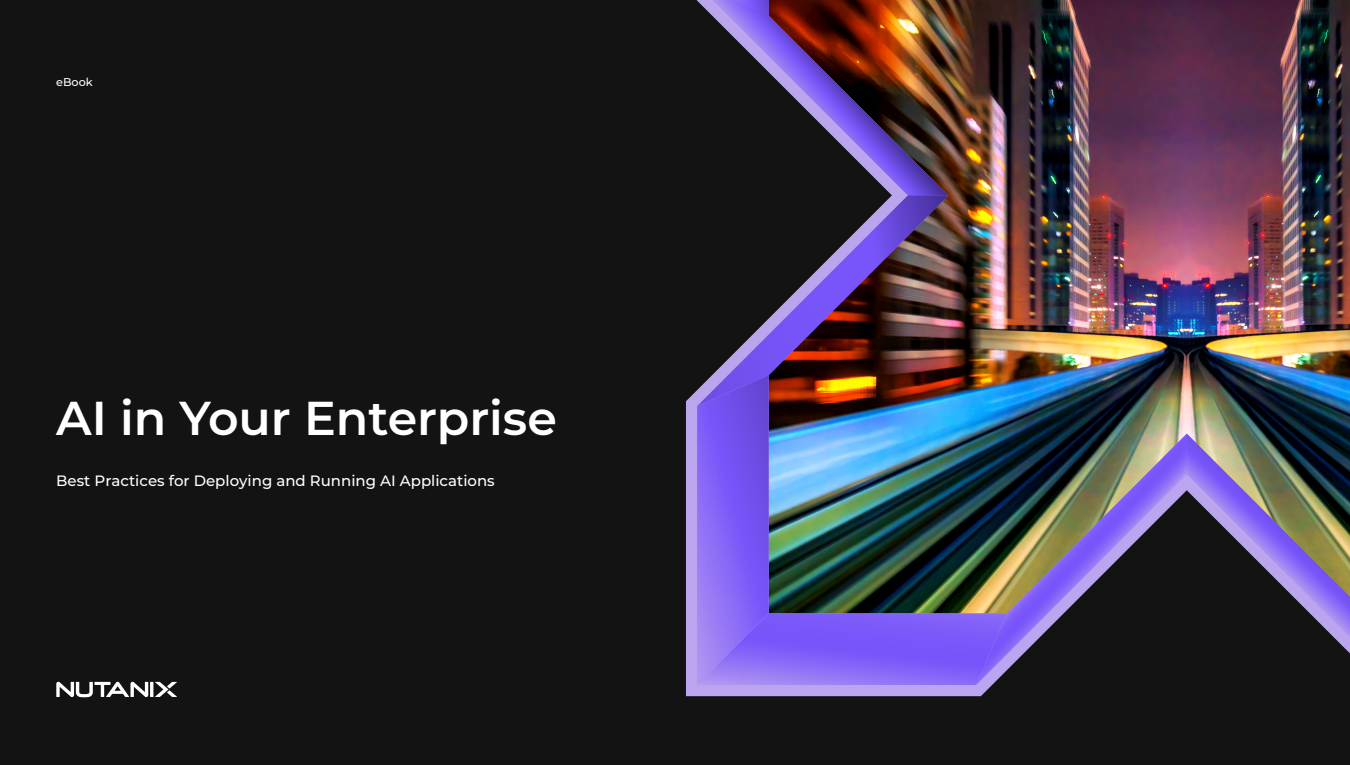
<style>
.page{position:relative;width:1350px;height:765px;background:#131313}
.page>*{position:absolute;margin:0;border:0;box-sizing:border-box;transform-origin:0 0}
.t1{font:600 47.5px "Montserrat";color:#fff}
.t2{font:500 15px "Montserrat";color:#fff}
.t3{font:500 11.25px "Montserrat";color:#fff}
</style>
<div class="page">
<svg style="left:56px;top:682px;width:121px;height:15px"></svg>
<img style="left:686px;top:0;width:664px;height:696px">
<p class="t3" style="left:56px;top:74px;width:38px">eBook</p>
<h1 class="t1" style="left:56px;top:384px;width:502px">AI in Your Enterprise</h1>
<p class="t2" style="left:56px;top:470px;width:440px">Best Practices for Deploying and Running AI Applications</p>
</div>
